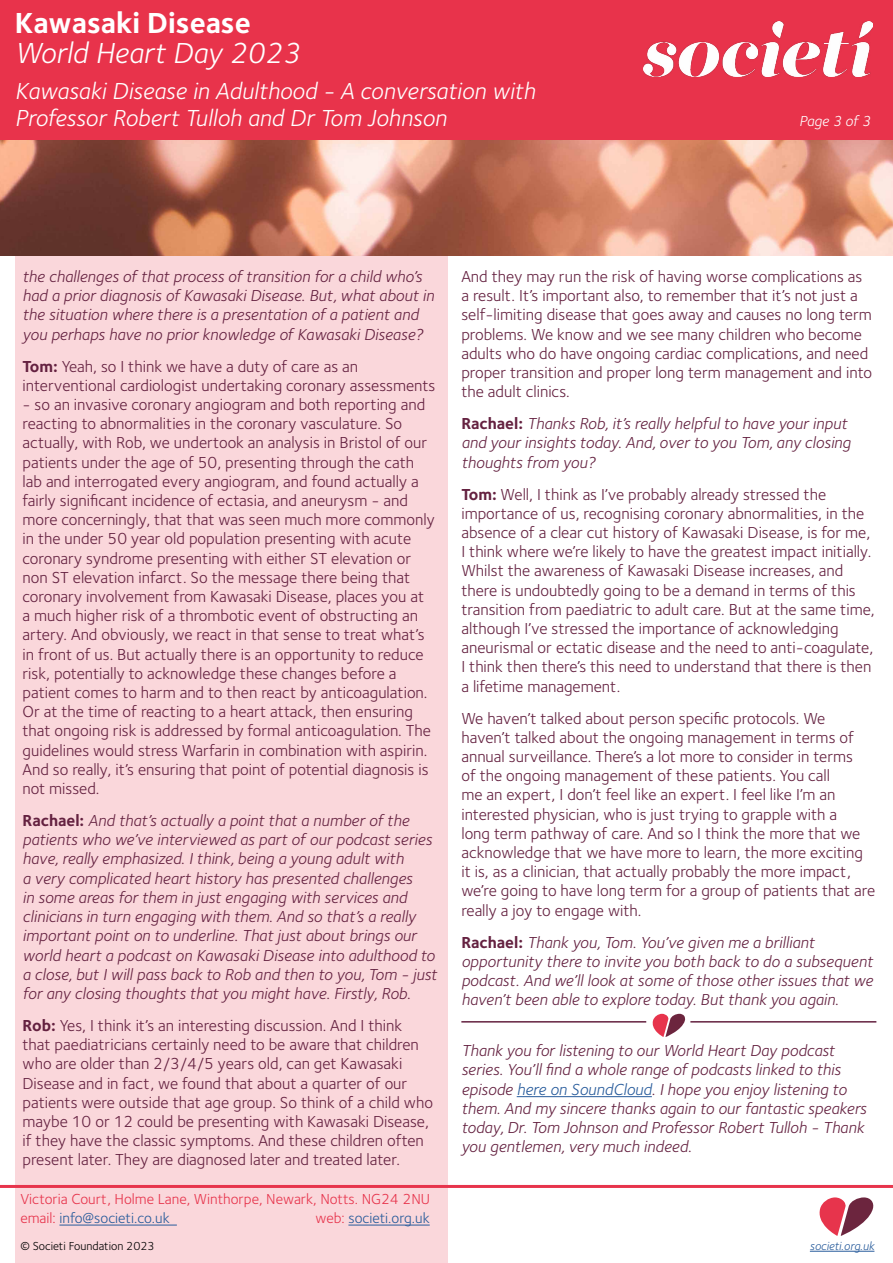
<style>
.page{position:relative;width:893px;height:1263px;background:#fff}
.page>*{position:absolute;margin:0;border:0;box-sizing:border-box;transform-origin:0 0}
.t1{font:italic 30px "Foundry Sterling";color:#fff}
.t2{font:700 30px "Foundry Sterling";color:#fff}
.t3{font:italic 24px/27px "Foundry Sterling";color:#fff}
.t4{font:16.5px/19.2px "Foundry Sterling";color:#642140}
.t5{font:italic 16.5px/19.2px "Foundry Sterling";color:#642140}
.t6{font:15px/19.5px "Foundry Sterling";color:#e7344c}
.t7{font:15px "Foundry Sterling";color:#275b9b}
.t8{font:italic 15px "Foundry Sterling";letter-spacing:-.01em;color:#fff}
.t9{font:12px "Foundry Sterling";color:#000}
.t10{font:italic 12px "Foundry Sterling";color:#275b9b}
.s1{font-weight:700}
.s2{font-weight:700;font-style:normal}
.s3{color:#275b9b}
.s4{color:#e7344c}
</style>
<div class="page">
<div style="left:15px;top:11px;width:433px;height:1252px;background:#fad7db"></div>
<hr style="left:0;top:1185px;width:893px;height:3px;background:#e7344c">
<hr style="left:59px;top:1225px;width:118px;height:1px;background:#275b9b">
<hr style="left:348px;top:1225px;width:82px;height:1px;background:#275b9b">
<svg style="left:820px;top:1197px;width:53px;height:39px"></svg>
<hr style="left:810px;top:1251px;width:64px;height:1px;background:#275b9b">
<hr style="left:517px;top:1096px;width:135px;height:1px;background:#275b9b">
<hr style="left:690px;top:1021px;width:186px;height:1px;background:#642140">
<svg style="left:653px;top:1014px;width:32px;height:23px"></svg>
<hr style="left:461px;top:1021px;width:185px;height:1px;background:#642140">
<div style="left:0;top:0;width:893px;height:140px;background:#e8334b"></div>
<img style="left:643px;top:21px;width:230px;height:55px">
<img style="left:0;top:140px;width:893px;height:115px">
<h1 class="t2" style="left:15px;top:5px;width:238px">Kawasaki Disease</h1>
<h1 class="t1" style="left:15px;top:36px;width:287px">World Heart Day 2023</h1>
<h2 class="t3" style="left:15px;top:77px;width:522px">Kawasaki Disease in Adulthood - A conversation with<br>Professor Robert Tulloh and Dr Tom Johnson</h2>
<p class="t8" style="left:799px;top:112px;width:73px">Page 3 of 3</p>
<p class="t5" style="left:23px;top:267px;width:413px">the challenges of that process of transition for a child who’s had a prior diagnosis of Kawasaki Disease. But, what about in the situation where there is a presentation of a patient and you perhaps have no prior knowledge of Kawasaki Disease?</p>
<p class="t4" style="left:23px;top:356px;width:414px"><span class="s1">Tom:</span> Yeah, so I think we have a duty of care as an interventional cardiologist undertaking coronary assessments</p>
<p class="t4" style="left:23px;top:395px;width:414px">- so an invasive coronary angiogram and both reporting and reacting to abnormalities in the coronary vasculature. So actually, with Rob, we undertook an analysis in Bristol of our patients under the age of 50, presenting through the cath lab and interrogated every angiogram, and found actually a fairly significant incidence of ectasia, and aneurysm - and more concerningly, that that was seen much more commonly in the under 50 year old population presenting with acute coronary syndrome presenting with either ST elevation or non ST elevation infarct. So the message there being that coronary involvement from Kawasaki Disease, places you at a much higher risk of a thrombotic event of obstructing an artery. And obviously, we react in that sense to treat what’s in front of us. But actually there is an opportunity to reduce risk, potentially to acknowledge these changes before a patient comes to harm and to then react by anticoagulation.<br>Or at the time of reacting to a heart attack, then ensuring that ongoing risk is addressed by formal anticoagulation. The guidelines would stress Warfarin in combination with aspirin.<br>And so really, it’s ensuring that point of potential diagnosis is not missed.</p>
<p class="t5" style="left:23px;top:811px;width:416px"><span class="s2">Rachael:</span> And that’s actually a point that a number of the patients who we’ve interviewed as part of our podcast series have, really emphasized. I think, being a young adult with<br>a very complicated heart history has presented challenges<br>in some areas for them in just engaging with services and clinicians in turn engaging with them. And so that’s a really important point on to underline. That just about brings our world heart a podcast on Kawasaki Disease into adulthood to a close, but I will pass back to Rob and then to you, Tom - just for any closing thoughts that you might have. Firstly, Rob.</p>
<p class="t4" style="left:23px;top:1016px;width:412px"><span class="s1">Rob:</span> Yes, I think it’s an interesting discussion. And I think that paediatricians certainly need to be aware that children who are older than 2/3/4/5 years old, can get Kawasaki Disease and in fact, we found that about a quarter of our patients were outside that age group. So think of a child who maybe 10 or 12 could be presenting with Kawasaki Disease, if they have the classic symptoms. And these children often present later. They are diagnosed later and treated later.</p>
<p class="t6" style="left:20px;top:1189px;width:411px">Victoria Court, Holme Lane, Winthorpe, Newark, Notts. NG24 2NU email: <span class="s3">info@societi.co.uk</span></p>
<p class="t7" style="left:316px;top:1209px;width:116px"><span class="s4">web:</span> societi.org.uk</p>
<p class="t4" style="left:461px;top:267px;width:412px">And they may run the risk of having worse complications as a result. It’s important also, to remember that it’s not just a self-limiting disease that goes away and causes no long term problems. We know and we see many children who become adults who do have ongoing cardiac complications, and need proper transition and proper long term management and into the adult clinics.</p>
<p class="t5" style="left:461px;top:414px;width:391px"><span class="s2">Rachael:</span> Thanks Rob, it’s really helpful to have your input and your insights today. And, over to you Tom, any closing thoughts from you?</p>
<p class="t4" style="left:461px;top:484px;width:415px"><span class="s1">Tom:</span> Well, I think as I’ve probably already stressed the importance of us, recognising coronary abnormalities, in the absence of a clear cut history of Kawasaki Disease, is for me, I think where we’re likely to have the greatest impact initially.<br>Whilst the awareness of Kawasaki Disease increases, and there is undoubtedly going to be a demand in terms of this transition from paediatric to adult care. But at the same time, although I’ve stressed the importance of acknowledging aneurismal or ectatic disease and the need to anti-coagulate, I think then there’s this need to understand that there is then a lifetime management.</p>
<p class="t4" style="left:461px;top:708px;width:415px">We haven’t talked about person specific protocols. We haven’t talked about the ongoing management in terms of annual surveillance. There’s a lot more to consider in terms<br>of the ongoing management of these patients. You call<br>me an expert, I don’t feel like an expert. I feel like I’m an interested physician, who is just trying to grapple with a<br>long term pathway of care. And so I think the more that we acknowledge that we have more to learn, the more exciting it is, as a clinician, that actually probably the more impact, we’re going to have long term for a group of patients that are really a joy to engage with.</p>
<p class="t5" style="left:461px;top:932px;width:413px"><span class="s2">Rachael:</span> Thank you, Tom. You’ve given me a brilliant opportunity there to invite you both back to do a subsequent podcast. And we’ll look at some of those other issues that we haven’t been able to explore today. But thank you again.</p>
<p class="t5" style="left:461px;top:1041px;width:407px">Thank you for listening to our World Heart Day podcast series. You’ll find a whole range of podcasts linked to this episode <span class="s3">here on SoundCloud</span>. I hope you enjoy listening to them. And my sincere thanks again to our fantastic speakers today, Dr. Tom Johnson and Professor Robert Tulloh - Thank you gentlemen, very much indeed.</p>
<p class="t9" style="left:20px;top:1239px;width:136px">© Societi Foundation 2023</p>
<p class="t10" style="left:810px;top:1239px;width:66px">societi.org.uk</p>
</div>
